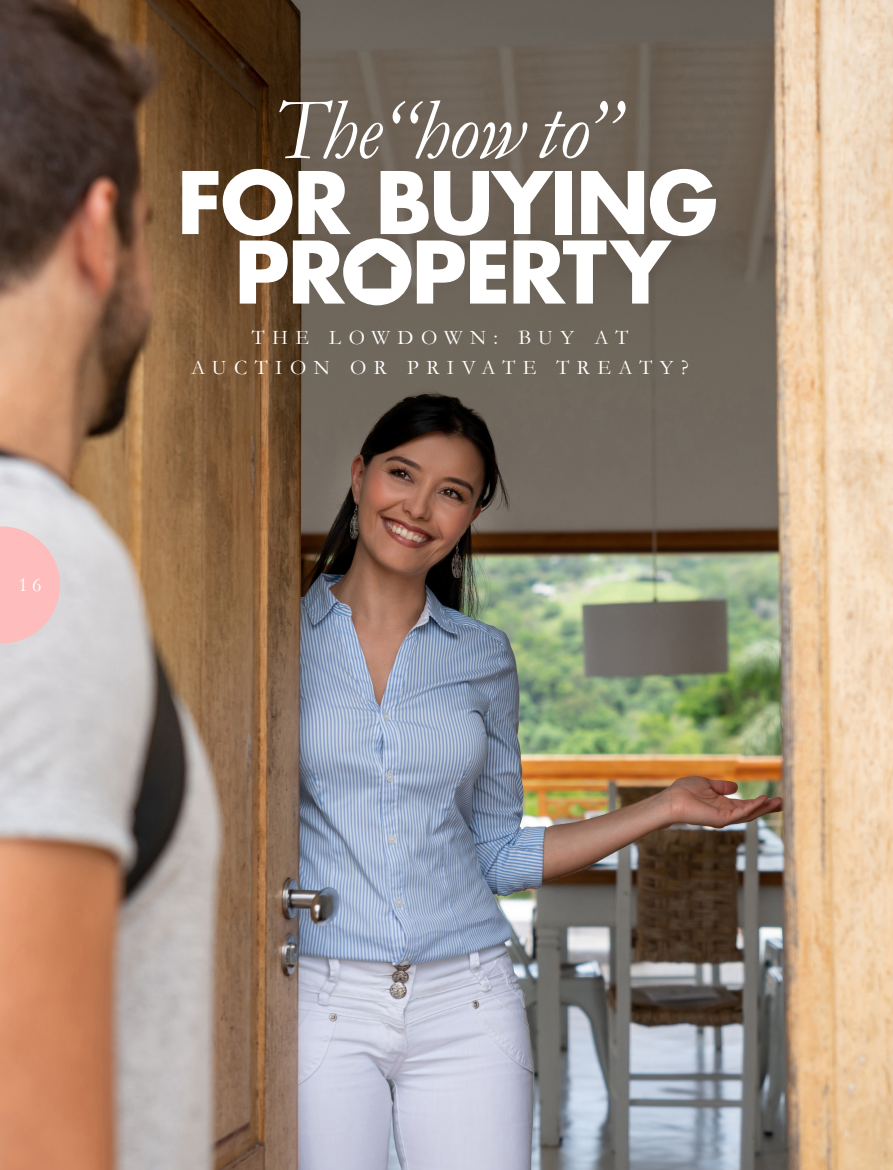
<style>
.page{position:relative;width:893px;height:1170px;background:#fff}
.page>*{position:absolute;margin:0;border:0;box-sizing:border-box;transform-origin:0 0}
.t1{font:italic 87.45px "Garamond";letter-spacing:-.015em;color:#fff}
.t2{font:700 83.55px/69.4px "Futura Std";letter-spacing:-.02em;color:#fff;text-align:center}
.t3{font:20.85px/30.2px "Garamond";letter-spacing:.36em;color:#fff;text-align:center}
.t4{font:19.95px "Garamond";color:#fff}
</style>
<div class="page">
<img style="left:0;top:0;width:893px;height:1169px">
<svg style="left:343px;top:238px;width:68px;height:67px"></svg>
<svg style="left:0;top:526px;width:60px;height:117px;background:#f7c2c2"></svg>
<p class="t4" style="left:19px;top:572px;width:24px">16</p>
<h1 class="t1" style="left:273px;top:77px;width:347px">The“how to”</h1>
<h2 class="t2" style="left:177px;top:167px;width:543px">FOR BUYING<br>PR PERTY</h2>
<p class="t3" style="left:191px;top:322px;width:499px">THE LOWDOWN: BUY AT<br>AUCTION OR PRIVATE TREATY?</p>
</div>
